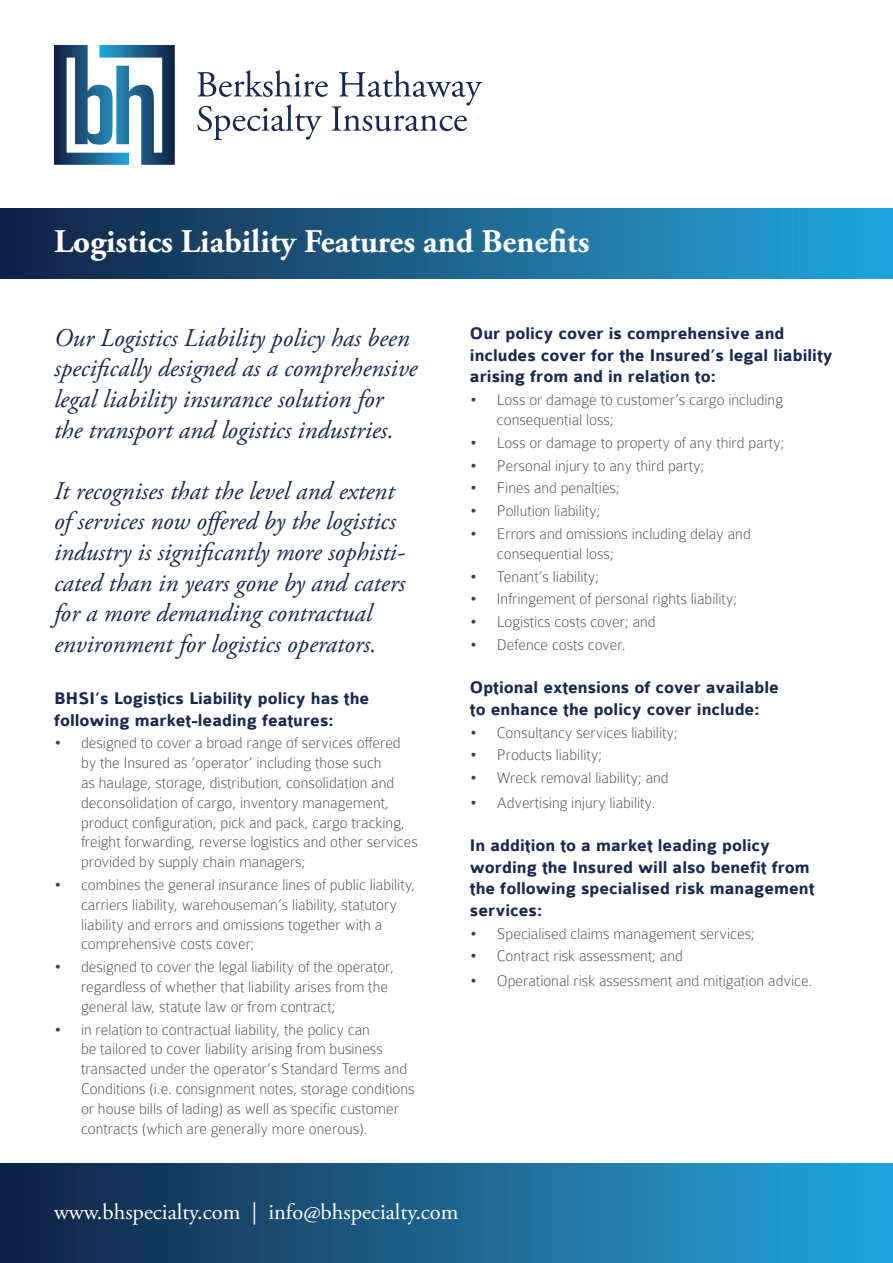
<style>
.page{position:relative;width:893px;height:1263px;background:#fff}
.page>*{position:absolute;margin:0;border:0;box-sizing:border-box;transform-origin:0 0}
.t1{font:700 33px "Adobe Garamond Pro";color:#fff}
.t2{font:italic 25.5px/30.6px "Adobe Garamond Pro";color:#172953}
.t3{font:22.5px "Adobe Garamond Pro";color:#fff}
.t4{font:700 18px/21.6px "Colaborate";color:#172953}
.t5{font:100 16.5px/19.8px "Colaborate";color:#3e3e3f}
</style>
<div class="page">
<div style="left:0;top:208px;width:893px;height:71px;background:linear-gradient(to right,#142242,#25a8de)"></div>
<svg style="left:54px;top:45px;width:121px;height:120px"></svg>
<svg style="left:197px;top:70px;width:285px;height:70px"></svg>
<div style="left:0;top:1163px;width:893px;height:100px;background:linear-gradient(to right,#132141,#25a8dd)"></div>
<h1 class="t1" style="left:54px;top:222px;width:537px">Logistics Liability Features and Benefits</h1>
<h2 class="t2" style="left:54px;top:323px;width:365px">Our Logistics Liability policy has been specifically designed as a comprehensive legal liability insurance solution for the transport and logistics industries.</h2>
<h2 class="t2" style="left:54px;top:476px;width:353px">It recognises that the level and extent of services now offered by the logistics industry is significantly more sophisti&shy;cated than in years gone by and caters for a more demanding contractual environment for logistics operators.</h2>
<p class="t4" style="left:54px;top:688px;width:317px">BHSI’s Logistics Liability policy has the following market-leading features:</p>
<p class="t5" style="left:81px;top:733px;width:338px;text-indent:-27px">• designed to cover a broad range of services offered by the Insured as ‘operator’ including those such<br>as haulage, storage, distribution, consolidation and deconsolidation of cargo, inventory management, product configuration, pick and pack, cargo tracking, freight forwarding, reverse logistics and other services provided by supply chain managers;</p>
<p class="t5" style="left:81px;top:875px;width:336px;text-indent:-27px">• combines the general insurance lines of public liability, carriers liability, warehouseman’s liability, statutory liability and errors and omissions together with a comprehensive costs cover;</p>
<p class="t5" style="left:81px;top:957px;width:315px;text-indent:-27px">• designed to cover the legal liability of the operator, regardless of whether that liability arises from the general law, statute law or from contract;</p>
<p class="t5" style="left:81px;top:1019px;width:335px;text-indent:-27px">• in relation to contractual liability, the policy can<br>be tailored to cover liability arising from business transacted under the operator’s Standard Terms and Conditions (i.e. consignment notes, storage conditions or house bills of lading) as well as specific customer contracts (which are generally more onerous).</p>
<p class="t4" style="left:470px;top:323px;width:364px">Our policy cover is comprehensive and includes cover for the Insured’s legal liability arising from and in relation to:</p>
<p class="t5" style="left:497px;top:390px;width:288px;text-indent:-27px">• Loss or damage to customer’s cargo including consequential loss;</p>
<p class="t5" style="left:470px;top:432px;width:316px">• Loss or damage to property of any third party;</p>
<p class="t5" style="left:470px;top:455px;width:236px">• Personal injury to any third party;</p>
<p class="t5" style="left:470px;top:478px;width:151px">• Fines and penalties;</p>
<p class="t5" style="left:470px;top:501px;width:132px">• Pollution liability;</p>
<p class="t5" style="left:497px;top:524px;width:255px;text-indent:-27px">• Errors and omissions including delay and consequential loss;</p>
<p class="t5" style="left:470px;top:566px;width:131px">• Tenant’s liability;</p>
<p class="t5" style="left:470px;top:589px;width:269px">• Infringement of personal rights liability;</p>
<p class="t5" style="left:470px;top:612px;width:187px">• Logistics costs cover; and</p>
<p class="t5" style="left:470px;top:635px;width:157px">• Defence costs cover.</p>
<p class="t4" style="left:470px;top:677px;width:310px">Optional extensions of cover available to enhance the policy cover include:</p>
<p class="t5" style="left:470px;top:722px;width:209px">• Consultancy services liability;</p>
<p class="t5" style="left:470px;top:745px;width:134px">• Products liability;</p>
<p class="t5" style="left:470px;top:768px;width:200px">• Wreck removal liability; and</p>
<p class="t5" style="left:470px;top:792px;width:187px">• Advertising injury liability.</p>
<p class="t4" style="left:470px;top:835px;width:346px">In addition to a market leading policy wording the Insured will also benefit from the following specialised risk management services:</p>
<p class="t5" style="left:470px;top:923px;width:287px">• Specialised claims management services;</p>
<p class="t5" style="left:470px;top:946px;width:215px">• Contract risk assessment; and</p>
<p class="t5" style="left:470px;top:971px;width:344px">• Operational risk assessment and mitigation advice.</p>
<h3 class="t3" style="left:54px;top:1198px;width:406px">www.bhspecialty.com | info@bhspecialty.com</h3>
</div>
